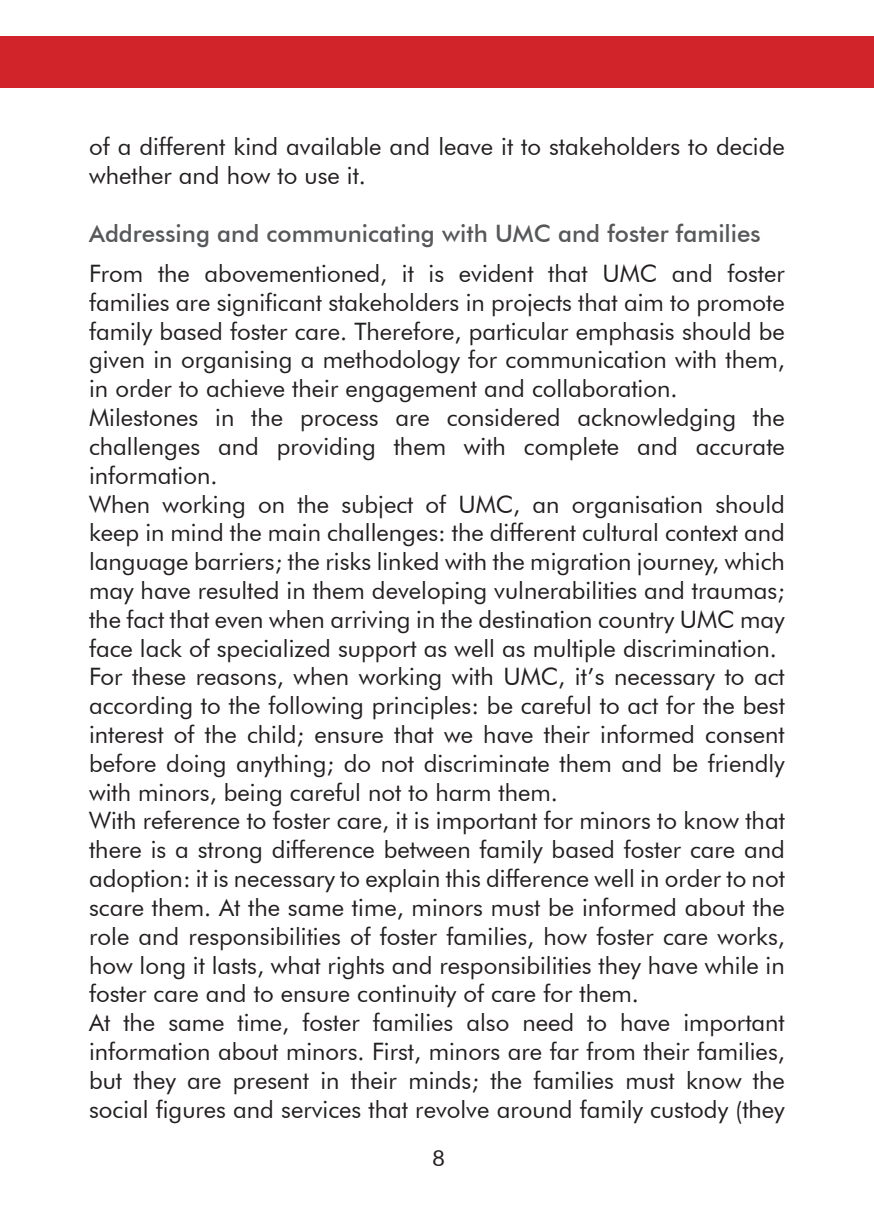
<style>
.page{position:relative;width:874px;height:1225px;background:#fff}
.page>*{position:absolute;margin:0;border:0;box-sizing:border-box;transform-origin:0 0}
.corpo_testo{font:24px/28.8px "Futura BT";color:#231f20;text-align:justify}
.sottotitolo_3{font:500 24px "Futura BT";color:#57585a}
.corpo_testo-2{font:22px "Futura BT";color:#231f20}
</style>
<div class="page">
<div style="left:0;top:36px;width:873px;height:51px;background:#d1232a"></div>
<p class="corpo_testo" style="left:89px;top:132px;width:697px">of a different kind available and leave it to stakeholders to decide whether and how to use it.</p>
<p class="sottotitolo_3" style="left:89px;top:219px;width:673px">Addressing and communicating with UMC and foster families</p>
<p class="corpo_testo" style="left:89px;top:259px;width:697px">From the abovementioned, it is evident that UMC and foster families are significant stakeholders in projects that aim to promote family based foster care. Therefore, particular emphasis should be given in organising a methodology for communication with them, in order to achieve their engagement and collaboration.</p>
<p class="corpo_testo" style="left:89px;top:403px;width:697px">Milestones in the process are considered acknowledging the challenges and providing them with complete and accurate information.</p>
<p class="corpo_testo" style="left:89px;top:489px;width:697px">When working on the subject of UMC, an organisation should keep in mind the main challenges: the different cultural context and language barriers; the risks linked with the migration journey, which may have resulted in them developing vulnerabilities and traumas; the fact that even when arriving in the destination country UMC may face lack of specialized support as well as multiple discrimination.</p>
<p class="corpo_testo" style="left:89px;top:662px;width:697px">For these reasons, when working with UMC, it’s necessary to act according to the following principles: be careful to act for the best interest of the child; ensure that we have their informed consent before doing anything; do not discriminate them and be friendly with minors, being careful not to harm them.</p>
<p class="corpo_testo" style="left:89px;top:806px;width:697px">With reference to foster care, it is important for minors to know that there is a strong difference between family based foster care and adoption: it is necessary to explain this difference well in order to not scare them. At the same time, minors must be informed about the role and responsibilities of foster families, how foster care works, how long it lasts, what rights and responsibilities they have while in foster care and to ensure continuity of care for them.</p>
<p class="corpo_testo" style="left:89px;top:1008px;width:697px">At the same time, foster families also need to have important information about minors. First, minors are far from their families, but they are present in their minds; the families must know the social figures and services that revolve around family custody (they</p>
<p class="corpo_testo-2" style="left:432px;top:1144px;width:14px">8</p>
</div>
